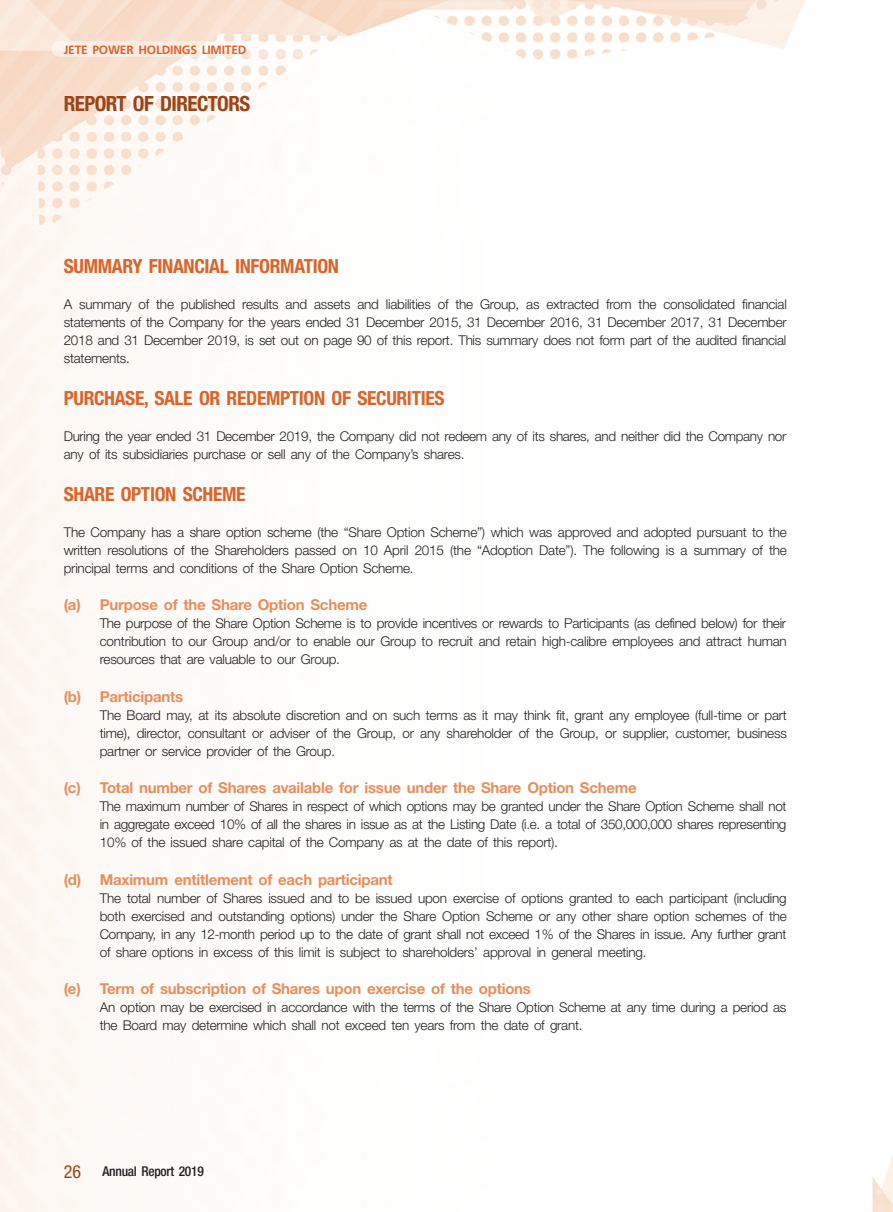
<style>
.page{position:relative;width:893px;height:1212px;background:#fff}
.page>*{position:absolute;margin:0;border:0;box-sizing:border-box;transform-origin:0 0}
.t1{font:700 condensed 21px "Helvetica Neue LT Std";letter-spacing:-.03em;color:#9b4416}
._03_H1{font:700 condensed 19.5px "Helvetica Neue LT Std";letter-spacing:-.02em;color:#dc632a}
._04___H2{font:700 15px "Helvetica Neue LT Std";letter-spacing:-.015em;color:#e78e5d}
._12___P2{font:300 13.5px/18px "Helvetica Neue LT Std";letter-spacing:-.015em;color:#231f20;text-align:justify}
._01_Body_Text{font:300 13.5px/18px "Helvetica Neue LT Std";letter-spacing:-.02em;color:#231f20;text-align:justify}
.t2{font:500 condensed 13.5px "Helvetica Neue LT Std";letter-spacing:-.02em;color:#231f20}
.t3{font:700 12px "Frutiger LT Std";letter-spacing:-.015em;color:#dc632a}
.s1{font-weight:400;font-size:18px;color:#9b4416}
</style>
<div class="page">
<img style="left:0;top:0;width:893px;height:1212px">
<svg style="left:52px;top:41px;width:356px;height:16px"></svg>
<p class="t3" style="left:64px;top:42px;width:184px">JETE POWER HOLDINGS LIMITED</p>
<h1 class="t1" style="left:64px;top:91px;width:188px">REPORT OF DIRECTORS</h1>
<p class="_03_H1" style="left:64px;top:254px;width:277px">SUMMARY FINANCIAL INFORMATION</p>
<p class="_01_Body_Text" style="left:64px;top:294px;width:725px">A summary of the published results and assets and liabilities of the Group, as extracted from the consolidated financial statements of the Company for the years ended 31 December 2015, 31 December 2016, 31 December 2017, 31 December 2018 and 31 December 2019, is set out on page 90 of this report. This summary does not form part of the audited financial statements.</p>
<p class="_03_H1" style="left:64px;top:386px;width:382px">PURCHASE, SALE OR REDEMPTION OF SECURITIES</p>
<p class="_01_Body_Text" style="left:64px;top:426px;width:724px">During the year ended 31 December 2019, the Company did not redeem any of its shares, and neither did the Company nor any of its subsidiaries purchase or sell any of the Company’s shares.</p>
<p class="_03_H1" style="left:64px;top:482px;width:183px">SHARE OPTION SCHEME</p>
<p class="_01_Body_Text" style="left:64px;top:522px;width:725px">The Company has a share option scheme (the “Share Option Scheme”) which was approved and adopted pursuant to the written resolutions of the Shareholders passed on 10 April 2015 (the “Adoption Date”). The following is a summary of the principal terms and conditions of the Share Option Scheme.</p>
<p class="_04___H2" style="left:64px;top:595px;width:305px">(a) Purpose of the Share Option Scheme</p>
<p class="_12___P2" style="left:100px;top:614px;width:688px">The purpose of the Share Option Scheme is to provide incentives or rewards to Participants (as defined below) for their contribution to our Group and/or to enable our Group to recruit and retain high-calibre employees and attract human resources that are valuable to our Group.</p>
<p class="_04___H2" style="left:64px;top:687px;width:121px">(b) Participants</p>
<p class="_12___P2" style="left:100px;top:705px;width:689px">The Board may, at its absolute discretion and on such terms as it may think fit, grant any employee (full-time or part time), director, consultant or adviser of the Group, or any shareholder of the Group, or supplier, customer, business partner or service provider of the Group.</p>
<p class="_04___H2" style="left:64px;top:778px;width:574px">(c) Total number of Shares available for issue under the Share Option Scheme</p>
<p class="_12___P2" style="left:100px;top:797px;width:688px">The maximum number of Shares in respect of which options may be granted under the Share Option Scheme shall not in aggregate exceed 10% of all the shares in issue as at the Listing Date (i.e. a total of 350,000,000 shares representing 10% of the issued share capital of the Company as at the date of this report).</p>
<p class="_04___H2" style="left:64px;top:870px;width:330px">(d) Maximum entitlement of each participant</p>
<p class="_12___P2" style="left:100px;top:888px;width:689px">The total number of Shares issued and to be issued upon exercise of options granted to each participant (including both exercised and outstanding options) under the Share Option Scheme or any other share option schemes of the Company, in any 12-month period up to the date of grant shall not exceed 1% of the Shares in issue. Any further grant of share options in excess of this limit is subject to shareholders’ approval in general meeting.</p>
<p class="_04___H2" style="left:64px;top:979px;width:469px">(e) Term of subscription of Shares upon exercise of the options</p>
<p class="_12___P2" style="left:100px;top:998px;width:688px">An option may be exercised in accordance with the terms of the Share Option Scheme at any time during a period as the Board may determine which shall not exceed ten years from the date of grant.</p>
<p class="t2" style="left:64px;top:1163px;width:142px"><span class="s1">26</span> Annual Report 2019</p>
</div>
